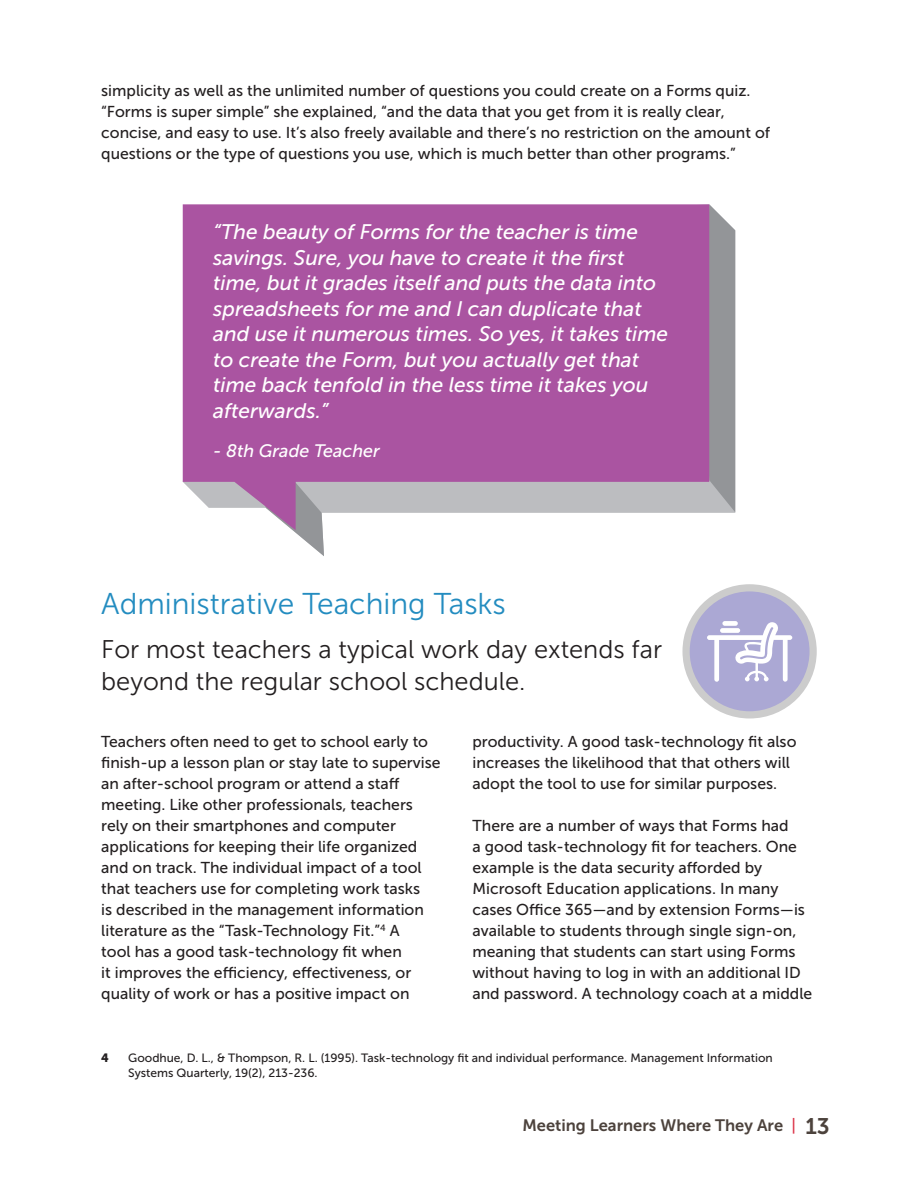
<style>
.page{position:relative;width:918px;height:1188px;background:#fff}
.page>*{position:absolute;margin:0;border:0;box-sizing:border-box;transform-origin:0 0}
.Page_Title{font:30px "Museo Sans 300";color:#238cc0}
.Introduction_Text{font:25.5px/31.5px "Museo Sans 300";color:#231f20}
.t1{font:italic 21px/25.5px "Museo Sans 500";color:#fff}
.t2{font:italic 18px "Museo Sans 500";color:#fff}
.t3{font:16.5px "Museo Sans 700";color:#4c423c}
.Main_Body_Text{font:15.75px/21px "Museo Sans 500";color:#231f20}
.t4{font:12px/15px "Museo Sans 500";color:#231f20}
.t5{font:12px "Museo Sans 900";color:#231f20}
.s1{font-family:"Museo Slab 500";color:#dc3348}
.s2{font-size:22.5px}
</style>
<div class="page">
<div style="left:686px;top:588px;width:127px;height:127px;background:#aba8d4;border-radius:50%"></div>
<div style="left:682px;top:584px;width:135px;height:134px;border:7px solid #ccc;border-radius:50%"></div>
<svg style="left:707px;top:622px;width:85px;height:60px"></svg>
<div style="left:720px;top:628px;width:20px;height:5px;background:#fff;border-radius:2px"></div>
<div style="left:722px;top:621px;width:16px;height:5px;background:#fff;border-radius:2px"></div>
<svg style="left:709px;top:204px;width:26px;height:308px;background:#999a9e"></svg>
<svg style="left:292px;top:530px;width:32px;height:26px"></svg>
<svg style="left:183px;top:204px;width:526px;height:326px;background:#af66a8"></svg>
<p class="Main_Body_Text" style="left:101px;top:80px;width:670px">simplicity as well as the unlimited number of questions you could create on a Forms quiz. “Forms is super simple” she explained, “and the data that you get from it is really clear, concise, and easy to use. It’s also freely available and there’s no restriction on the amount of questions or the type of questions you use, which is much better than other programs.”</p>
<p class="t1" style="left:213px;top:219px;width:457px">“The beauty of Forms for the teacher is time savings. Sure, you have to create it the first time, but it grades itself and puts the data into spreadsheets for me and I can duplicate that and use it numerous times. So yes, it takes time to create the Form, but you actually get that time back tenfold in the less time it takes you afterwards.”</p>
<p class="t2" style="left:213px;top:440px;width:168px">- 8th Grade Teacher</p>
<p class="Page_Title" style="left:101px;top:587px;width:406px">Administrative Teaching Tasks</p>
<p class="Introduction_Text" style="left:101px;top:634px;width:562px">For most teachers a typical work day extends far beyond the regular school schedule.</p>
<p class="Main_Body_Text" style="left:101px;top:731px;width:341px">Teachers often need to get to school early to finish-up a lesson plan or stay late to supervise an after-school program or attend a staff meeting. Like other professionals, teachers rely on their smartphones and computer applications for keeping their life organized and on track. The individual impact of a tool that teachers use for completing work tasks<br>is described in the management information literature as the “Task-Technology Fit.”<sup>4</sup> A<br>tool has a good task-technology fit when<br>it improves the efficiency, effectiveness, or quality of work or has a positive impact on</p>
<p class="Main_Body_Text" style="left:472px;top:731px;width:326px">productivity. A good task-technology fit also increases the likelihood that that others will adopt the tool to use for similar purposes.</p>
<p class="Main_Body_Text" style="left:472px;top:815px;width:341px">There are a number of ways that Forms had<br>a good task-technology fit for teachers. One example is the data security afforded by Microsoft Education applications. In many cases Office 365—and by extension Forms—is available to students through single sign-on, meaning that students can start using Forms without having to log in with an additional ID and password. A technology coach at a middle</p>
<p class="t5" style="left:101px;top:1051px;width:9px">4</p>
<p class="t4" style="left:128px;top:1050px;width:646px">Goodhue, D. L., &amp; Thompson, R. L. (1995). Task-technology fit and individual performance. Management Information<br>Systems Quarterly, 19(2), 213-236.</p>
<p class="t3" style="left:522px;top:1116px;width:309px">Meeting Learners Where They Are <span class="s1">|</span> <span class="s2">13</span></p>
</div>
